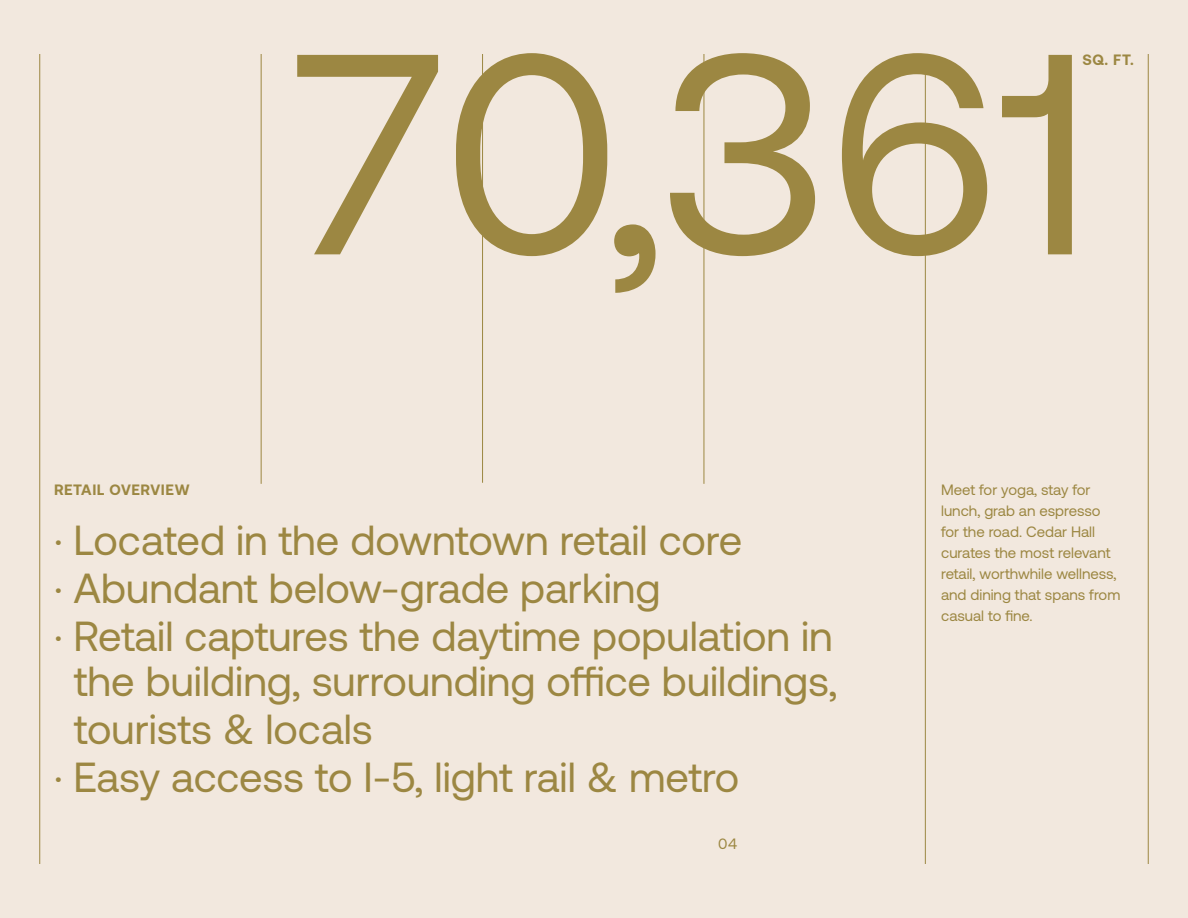
<style>
.page{position:relative;width:1188px;height:918px;background:#f2e8de}
.page>*{position:absolute;margin:0;border:0;box-sizing:border-box;transform-origin:0 0}
.t1{font:285px "Aeonik";color:#9c8742}
.t2{font:42px "Aeonik";color:#9c8742}
.t3{font:15px/21px "Aeonik";color:#9c8742}
.t4{font:700 15px "Aeonik";letter-spacing:.04em;color:#9c8742}
</style>
<div class="page">
<hr style="left:261px;top:54px;width:1px;height:430px;background:#9c8742">
<hr style="left:39px;top:54px;width:1px;height:810px;background:#9c8742">
<hr style="left:482px;top:54px;width:1px;height:429px;background:#9c8742">
<hr style="left:704px;top:54px;width:1px;height:430px;background:#9c8742">
<hr style="left:925px;top:54px;width:1px;height:810px;background:#9c8742">
<hr style="left:1148px;top:54px;width:1px;height:810px;background:#9c8742">
<h1 class="t1" style="left:294px;top:-3px;width:801px">70,361</h1>
<p class="t4" style="left:1082px;top:51px;width:53px">SQ. FT.</p>
<p class="t4" style="left:54px;top:481px;width:137px">RETAIL OVERVIEW</p>
<p class="t2" style="left:54px;top:517px;width:690px">· Located in the downtown retail core</p>
<p class="t2" style="left:54px;top:565px;width:608px">· Abundant below-grade parking</p>
<p class="t2" style="left:54px;top:613px;width:780px">· Retail captures the daytime population in</p>
<p class="t2" style="left:74px;top:658px;width:765px">the building, surrounding office buildings,</p>
<p class="t2" style="left:74px;top:706px;width:300px">tourists &amp; locals</p>
<p class="t2" style="left:54px;top:754px;width:687px">· Easy access to I-5, light rail &amp; metro</p>
<p class="t3" style="left:718px;top:833px;width:21px">04</p>
<p class="t3" style="left:941px;top:479px;width:181px">Meet for yoga, stay for lunch, grab an espresso for the road. Cedar Hall curates the most relevant retail, worthwhile wellness, and dining that spans from casual to fine.</p>
</div>
